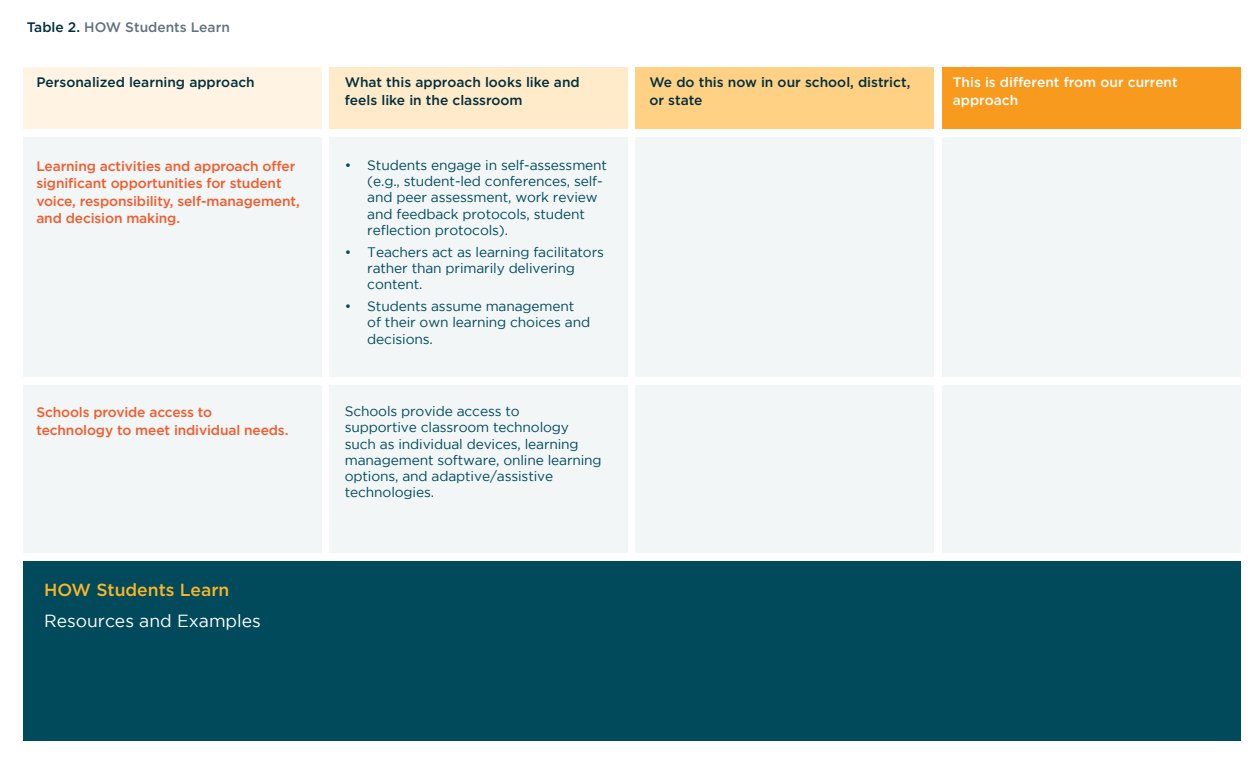
<style>
.page{position:relative;width:1260px;height:765px;background:#fff}
.page>*{position:absolute;margin:0;border:0;box-sizing:border-box;transform-origin:0 0}
.t1{font:17.5px "Gotham";color:#fff}
.t2{font:500 17.5px "Gotham";color:#fab529}
.t3{font:13.75px/16.2px "Gotham";letter-spacing:-.01em;color:#004a5b}
.t4{font:500 13.75px/17.5px "Gotham";letter-spacing:-.01em;color:#f05c2d}
.t5{font:500 13.75px/17.5px "Gotham";color:#002e3d}
.t6{font:500 13.75px/17.5px "Gotham";color:#fff}
.t7{font:500 13.75px "Gotham";color:#60717f}
.s1{color:#002e3d}
</style>
<div class="page">
<div style="left:23px;top:561px;width:1218px;height:180px;background:#004a5b"></div>
<div style="left:23px;top:137px;width:298px;height:239px;background:#f2f6f7"></div>
<div style="left:330px;top:137px;width:298px;height:239px;background:#f2f6f7"></div>
<div style="left:636px;top:137px;width:298px;height:239px;background:#f2f6f7"></div>
<div style="left:942px;top:137px;width:298px;height:239px;background:#f2f6f7"></div>
<div style="left:23px;top:385px;width:298px;height:168px;background:#f2f6f7"></div>
<div style="left:330px;top:385px;width:298px;height:168px;background:#f2f6f7"></div>
<div style="left:636px;top:385px;width:298px;height:168px;background:#f2f6f7"></div>
<div style="left:942px;top:385px;width:298px;height:168px;background:#f2f6f7"></div>
<div style="left:23px;top:68px;width:298px;height:61px;background:#fff4e3"></div>
<div style="left:330px;top:68px;width:298px;height:61px;background:#ffeac9"></div>
<div style="left:636px;top:68px;width:298px;height:61px;background:#ffd184"></div>
<div style="left:942px;top:68px;width:298px;height:61px;background:#f89a1e"></div>
<p class="t7" style="left:27px;top:18px;width:204px"><span class="s1">Table 2.</span> HOW Students Learn</p>
<p class="t5" style="left:36px;top:74px;width:220px">Personalized learning approach</p>
<p class="t5" style="left:345px;top:74px;width:236px">What this approach looks like and feels like in the classroom</p>
<p class="t5" style="left:649px;top:74px;width:262px">We do this now in our school, district, or state</p>
<p class="t6" style="left:953px;top:74px;width:227px">This is different from our current approach</p>
<p class="t4" style="left:36px;top:157px;width:265px">Learning activities and approach offer significant opportunities for student voice, responsibility, self-management, and decision making.</p>
<p class="t3" style="left:367px;top:157px;width:241px;text-indent:-22px">• Students engage in self-assessment (e.g., student-led conferences, self&shy;and peer assessment, work review and feedback protocols, student reflection protocols).</p>
<p class="t3" style="left:367px;top:243px;width:238px;text-indent:-22px">• Teachers act as learning facilitators rather than primarily delivering content.</p>
<p class="t3" style="left:367px;top:298px;width:224px;text-indent:-22px">• Students assume management of their own learning choices and decisions.</p>
<p class="t4" style="left:36px;top:403px;width:253px">Schools provide access to technology to meet individual needs.</p>
<p class="t3" style="left:345px;top:403px;width:258px">Schools provide access to<br>supportive classroom technology such as individual devices, learning management software, online learning options, and adaptive/assistive technologies.</p>
<p class="t2" style="left:44px;top:578px;width:187px">HOW Students Learn</p>
<p class="t1" style="left:44px;top:611px;width:218px">Resources and Examples</p>
</div>
